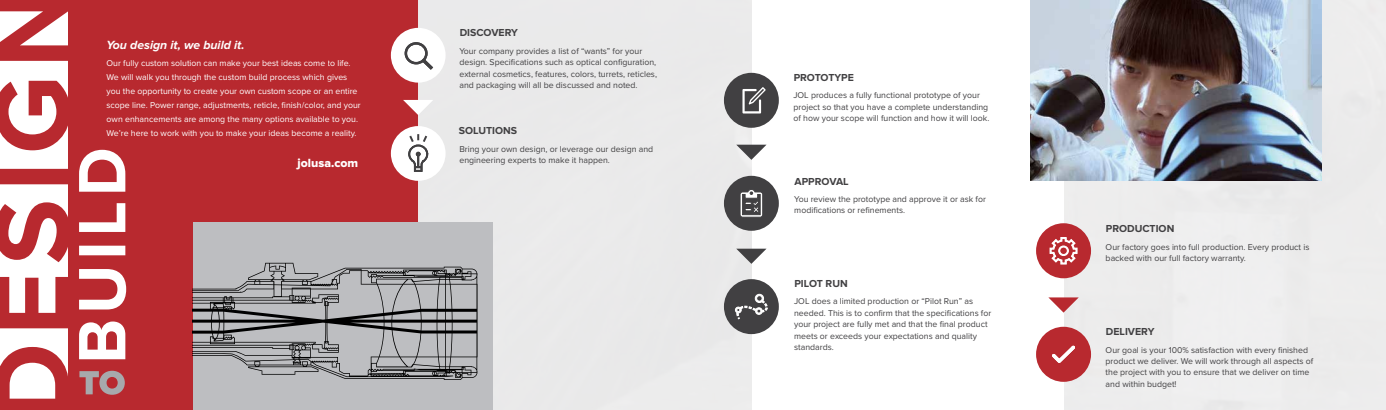
<style>
.page{position:relative;width:1386px;height:410px;background:#fff}
.page>*{position:absolute;margin:0;border:0;box-sizing:border-box;transform-origin:0 0}
.t1{font:italic 700 12.25px "Proxima Nova";color:#fff}
.t2{font:12.25px "Proxima Nova Extrabld";color:#fff}
.t3{font:700 10.5px "Proxima Nova";color:#414042}
.t4{font:8.75px/11.4px "Proxima Nova";color:#414042}
.t5{font:8.75px/14px "Proxima Nova";color:#fff}
</style>
<div class="page">
<div style="left:68px;top:0;width:351px;height:410px;background:#b8292f"></div>
<svg style="left:79px;top:150px;width:47px;height:209px"></svg>
<svg style="left:0;top:0;width:68px;height:410px"></svg>
<div style="left:1060px;top:0;width:326px;height:410px;background:#f1f1f2"></div>
<div style="left:418px;top:0;width:334px;height:410px;background:#eaeaea"></div>
<div style="left:752px;top:0;width:311px;height:410px;background:#fff"></div>
<div style="left:391px;top:28px;width:55px;height:55px;background:#fff;border-radius:50%"></div>
<svg style="left:404px;top:42px;width:30px;height:28px"></svg>
<div style="left:724px;top:279px;width:55px;height:55px;background:#414042;border-radius:50%"></div>
<svg style="left:735px;top:293px;width:33px;height:27px"></svg>
<div style="left:724px;top:176px;width:55px;height:55px;background:#414042;border-radius:50%"></div>
<svg style="left:740px;top:190px;width:23px;height:28px"></svg>
<div style="left:724px;top:73px;width:55px;height:55px;background:#414042;border-radius:50%"></div>
<svg style="left:742px;top:87px;width:24px;height:26px"></svg>
<div style="left:391px;top:126px;width:55px;height:55px;background:#fff;border-radius:50%"></div>
<svg style="left:408px;top:134px;width:21px;height:38px"></svg>
<svg style="left:403px;top:100px;width:30px;height:15px"></svg>
<svg style="left:736px;top:145px;width:30px;height:15px"></svg>
<svg style="left:736px;top:248px;width:31px;height:16px"></svg>
<div style="left:1036px;top:326px;width:55px;height:55px;background:#b8292f;border-radius:50%"></div>
<div style="left:1036px;top:223px;width:55px;height:55px;background:#b8292f;border-radius:50%"></div>
<svg style="left:1049px;top:237px;width:29px;height:28px"></svg>
<svg style="left:1052px;top:345px;width:23px;height:18px"></svg>
<svg style="left:1048px;top:297px;width:31px;height:15px"></svg>
<svg style="left:79px;top:370px;width:46px;height:24px"></svg>
<div style="left:193px;top:222px;width:299px;height:188px;background:#bdbec1"></div>
<svg style="left:193px;top:262px;width:285px;height:117px"></svg>
<img style="left:1031px;top:0;width:290px;height:180px">
<p class="t3" style="left:460px;top:27px;width:60px">DISCOVERY</p>
<h1 class="t1" style="left:107px;top:38px;width:139px">You design it, we build it.</h1>
<p class="t5" style="left:107px;top:56px;width:256px">Our fully custom solution can make your best ideas come to life.<br>We will walk you through the custom build process which gives you the opportunity to create your own custom scope or an entire scope line. Power range, adjustments, reticle, finish/color, and your own enhancements are among the many options available to you.<br>We’re here to work with you to make your ideas become a reality.</p>
<p class="t4" style="left:459px;top:45px;width:199px">Your company provides a list of “wants” for your design. Specifications such as optical configuration, external cosmetics, features, colors, turrets, reticles, and packaging will all be discussed and noted.</p>
<p class="t4" style="left:459px;top:143px;width:195px">Bring your own design, or leverage our design and engineering experts to make it happen.</p>
<p class="t3" style="left:459px;top:124px;width:60px">SOLUTIONS</p>
<h1 class="t2" style="left:298px;top:157px;width:62px">jolusa.com</h1>
<p class="t3" style="left:794px;top:71px;width:62px">PROTOTYPE</p>
<p class="t4" style="left:793px;top:90px;width:197px">JOL produces a fully functional prototype of your project so that you have a complete understanding of how your scope will function and how it will look.</p>
<p class="t3" style="left:795px;top:175px;width:56px">APPROVAL</p>
<p class="t4" style="left:794px;top:193px;width:193px">You review the prototype and approve it or ask for modifications or refinements.</p>
<p class="t3" style="left:794px;top:277px;width:55px">PILOT RUN</p>
<p class="t4" style="left:794px;top:296px;width:199px">JOL does a limited production or “Pilot Run” as needed. This is to confirm that the specifications for your project are fully met and that the final product meets or exceeds your expectations and quality standards.</p>
<p class="t3" style="left:1106px;top:222px;width:70px">PRODUCTION</p>
<p class="t4" style="left:1106px;top:241px;width:205px">Our factory goes into full production. Every product is backed with our full factory warranty.</p>
<p class="t3" style="left:1106px;top:325px;width:50px">DELIVERY</p>
<p class="t4" style="left:1106px;top:344px;width:209px">Our goal is your 100% satisfaction with every finished product we deliver. We will work through all aspects of the project with you to ensure that we deliver on time and within budget!</p>
</div>
